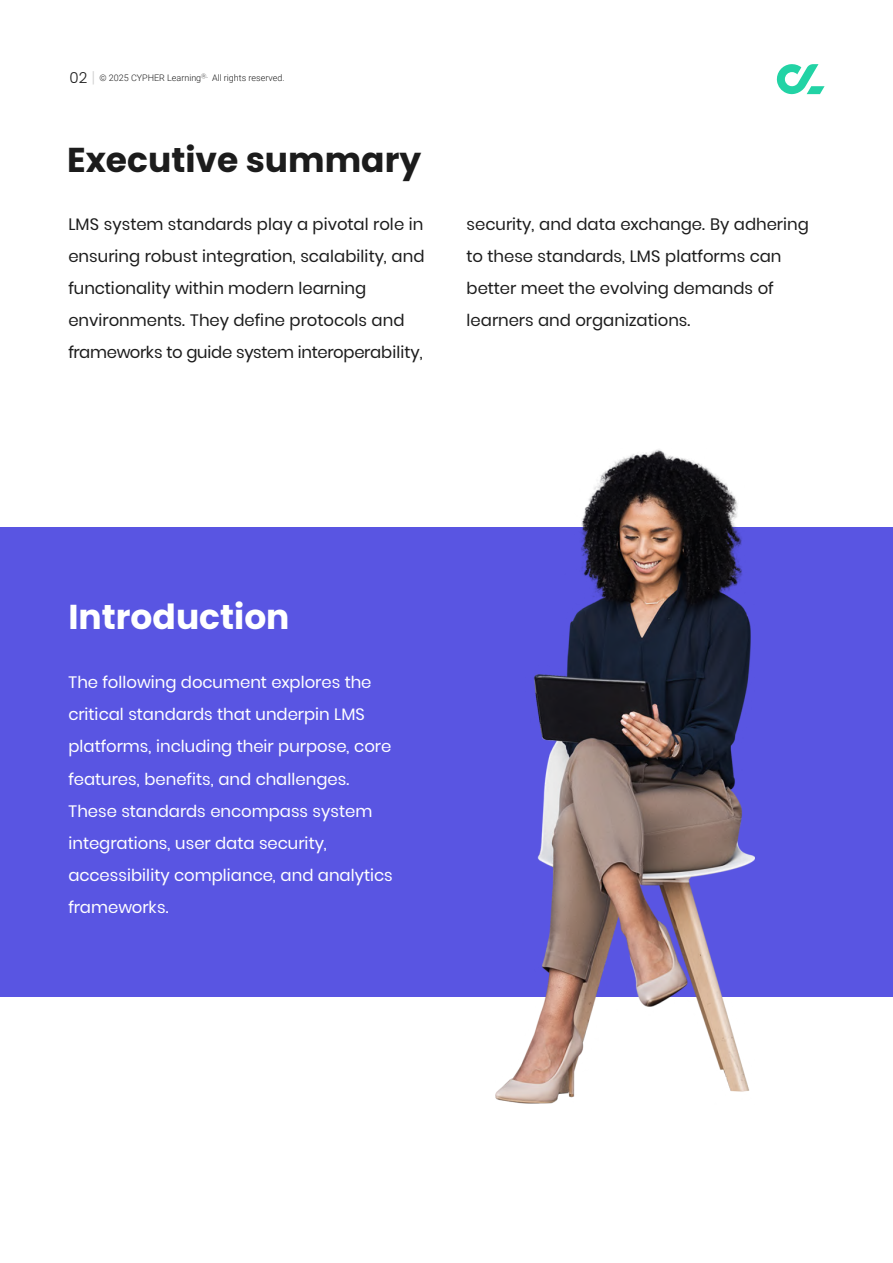
<style>
.page{position:relative;width:893px;height:1263px;background:#fff}
.page>*{position:absolute;margin:0;border:0;box-sizing:border-box;transform-origin:0 0}
.t1{font:700 34.5px "Poppins";color:#1c1c1c}
.t2{font:700 34.5px "Poppins";color:#fff}
.t3{font:16.5px/32.1px "Poppins";letter-spacing:-.005em;color:#1c1c1c}
.t4{font:16.5px/32.1px "Poppins";letter-spacing:-.005em;color:#fff}
.t5{font:300 9px "Roboto";color:#1c1c1c}
.s1{font-family:"Poppins";font-size:15px}
.s2{font-family:"Poppins";font-size:15px;color:rgb(28 28 28/.2)}
</style>
<div class="page">
<div style="left:0;top:528px;width:893px;height:469px;background:#5955e2"></div>
<svg style="left:777px;top:64px;width:48px;height:30px"></svg>
<img style="left:496px;top:449px;width:258px;height:655px">
<p class="t5" style="left:70px;top:71px;width:217px"><span class="s1">02</span> <span class="s2">|</span> © 2025 CYPHER Learning<sup>Ⓡ.</sup> All rights reserved.</p>
<h1 class="t1" style="left:67px;top:140px;width:356px">Executive summary</h1>
<p class="t3" style="left:68px;top:208px;width:358px">LMS system standards play a pivotal role in ensuring robust integration, scalability, and functionality within modern learning environments. They define protocols and frameworks to guide system interoperability,</p>
<p class="t3" style="left:467px;top:208px;width:344px">security, and data exchange. By adhering to these standards, LMS platforms can better meet the evolving demands of learners and organizations.</p>
<h1 class="t2" style="left:68px;top:597px;width:223px">Introduction</h1>
<p class="t4" style="left:68px;top:666px;width:326px">The following document explores the critical standards that underpin LMS platforms, including their purpose, core features, benefits, and challenges.<br>These standards encompass system integrations, user data security, accessibility compliance, and analytics frameworks.</p>
</div>
